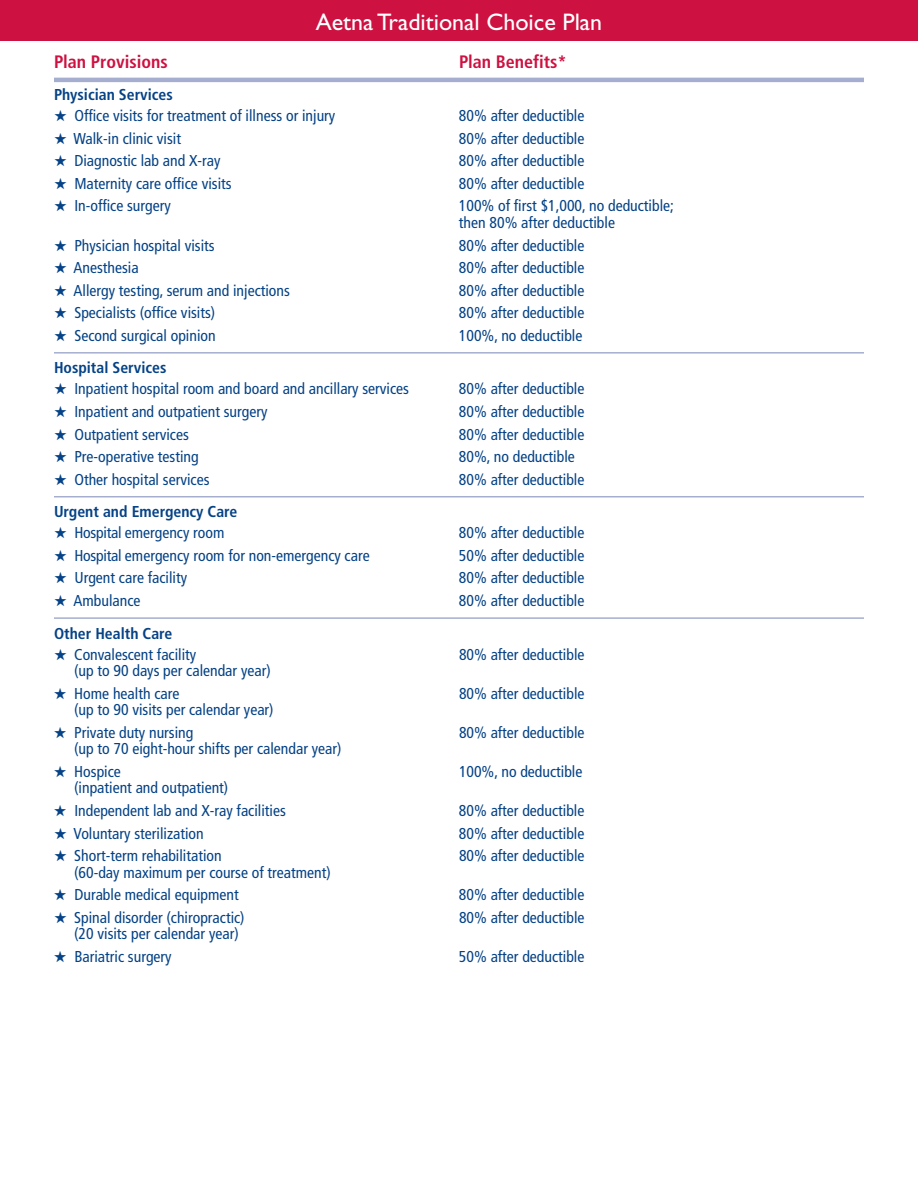
<style>
.page{position:relative;width:918px;height:1188px;background:#fff}
.page>*{position:absolute;margin:0;border:0;box-sizing:border-box;transform-origin:0 0}
.t1{font:24px "Gill Sans";color:#fff}
.t2{font:700 condensed 18px "Frutiger";color:#cd1141}
.t3{font:condensed 15.75px/16.5px "Frutiger";color:#054286}
.t4{font:700 condensed 15.75px "Frutiger";color:#054286}
</style>
<div class="page">
<hr style="left:54px;top:78px;width:810px;height:4px;background:#a6aecf">
<hr style="left:54px;top:352px;width:810px;height:2px;background:#a6aecf">
<hr style="left:54px;top:496px;width:810px;height:1px;background:#a6aecf">
<hr style="left:54px;top:617px;width:810px;height:2px;background:#a6aecf">
<div style="left:0;top:0;width:918px;height:41px;background:#cd1141"></div>
<h1 class="t1" style="left:316px;top:13px;width:288px">Aetna Traditional Choice Plan</h1>
<p class="t2" style="left:54px;top:54px;width:115px">Plan Provisions</p>
<p class="t2" style="left:459px;top:54px;width:109px">Plan Benefits*</p>
<p class="t4" style="left:54px;top:88px;width:120px">Physician Services</p>
<p class="t3" style="left:54px;top:109px;width:283px">★ Office visits for treatment of illness or injury</p>
<p class="t3" style="left:459px;top:109px;width:127px">80% after deductible</p>
<p class="t3" style="left:54px;top:131px;width:129px">★ Walk-in clinic visit</p>
<p class="t3" style="left:459px;top:131px;width:127px">80% after deductible</p>
<p class="t3" style="left:54px;top:154px;width:168px">★ Diagnostic lab and X-ray</p>
<p class="t3" style="left:459px;top:154px;width:127px">80% after deductible</p>
<p class="t3" style="left:54px;top:176px;width:179px">★ Maternity care office visits</p>
<p class="t3" style="left:459px;top:176px;width:127px">80% after deductible</p>
<p class="t3" style="left:54px;top:199px;width:118px">★ In-office surgery</p>
<p class="t3" style="left:459px;top:199px;width:216px">100% of first $1,000, no deductible; then 80% after deductible</p>
<p class="t3" style="left:54px;top:238px;width:162px">★ Physician hospital visits</p>
<p class="t3" style="left:459px;top:238px;width:127px">80% after deductible</p>
<p class="t3" style="left:54px;top:261px;width:86px">★ Anesthesia</p>
<p class="t3" style="left:459px;top:261px;width:127px">80% after deductible</p>
<p class="t3" style="left:54px;top:283px;width:237px">★ Allergy testing, serum and injections</p>
<p class="t3" style="left:459px;top:283px;width:127px">80% after deductible</p>
<p class="t3" style="left:54px;top:306px;width:163px">★ Specialists (office visits)</p>
<p class="t3" style="left:459px;top:306px;width:127px">80% after deductible</p>
<p class="t3" style="left:54px;top:328px;width:163px">★ Second surgical opinion</p>
<p class="t3" style="left:459px;top:328px;width:125px">100%, no deductible</p>
<p class="t4" style="left:54px;top:362px;width:114px">Hospital Services</p>
<p class="t3" style="left:54px;top:382px;width:357px">★ Inpatient hospital room and board and ancillary services</p>
<p class="t3" style="left:459px;top:382px;width:127px">80% after deductible</p>
<p class="t3" style="left:54px;top:405px;width:215px">★ Inpatient and outpatient surgery</p>
<p class="t3" style="left:459px;top:405px;width:127px">80% after deductible</p>
<p class="t3" style="left:54px;top:427px;width:136px">★ Outpatient services</p>
<p class="t3" style="left:459px;top:427px;width:127px">80% after deductible</p>
<p class="t3" style="left:54px;top:450px;width:146px">★ Pre-operative testing</p>
<p class="t3" style="left:459px;top:450px;width:117px">80%, no deductible</p>
<p class="t3" style="left:54px;top:472px;width:157px">★ Other hospital services</p>
<p class="t3" style="left:459px;top:472px;width:127px">80% after deductible</p>
<p class="t4" style="left:54px;top:505px;width:185px">Urgent and Emergency Care</p>
<p class="t3" style="left:54px;top:526px;width:172px">★ Hospital emergency room</p>
<p class="t3" style="left:459px;top:526px;width:127px">80% after deductible</p>
<p class="t3" style="left:54px;top:548px;width:317px">★ Hospital emergency room for non-emergency care</p>
<p class="t3" style="left:459px;top:548px;width:127px">50% after deductible</p>
<p class="t3" style="left:54px;top:571px;width:135px">★ Urgent care facility</p>
<p class="t3" style="left:459px;top:571px;width:127px">80% after deductible</p>
<p class="t3" style="left:54px;top:594px;width:88px">★ Ambulance</p>
<p class="t3" style="left:459px;top:594px;width:127px">80% after deductible</p>
<p class="t4" style="left:54px;top:627px;width:120px">Other Health Care</p>
<p class="t3" style="left:54px;top:647px;width:144px">★ Convalescent facility</p>
<p class="t3" style="left:459px;top:647px;width:127px">80% after deductible</p>
<p class="t3" style="left:74px;top:664px;width:198px">(up to 90 days per calendar year)</p>
<p class="t3" style="left:54px;top:686px;width:127px">★ Home health care</p>
<p class="t3" style="left:459px;top:686px;width:127px">80% after deductible</p>
<p class="t3" style="left:74px;top:703px;width:201px">(up to 90 visits per calendar year)</p>
<p class="t3" style="left:54px;top:725px;width:141px">★ Private duty nursing</p>
<p class="t3" style="left:459px;top:725px;width:127px">80% after deductible</p>
<p class="t3" style="left:74px;top:742px;width:269px">(up to 70 eight-hour shifts per calendar year)</p>
<p class="t3" style="left:54px;top:764px;width:68px">★ Hospice</p>
<p class="t3" style="left:459px;top:764px;width:125px">100%, no deductible</p>
<p class="t3" style="left:74px;top:781px;width:156px">(inpatient and outpatient)</p>
<p class="t3" style="left:54px;top:803px;width:233px">★ Independent lab and X-ray facilities</p>
<p class="t3" style="left:459px;top:803px;width:127px">80% after deductible</p>
<p class="t3" style="left:54px;top:826px;width:151px">★ Voluntary sterilization</p>
<p class="t3" style="left:459px;top:826px;width:127px">80% after deductible</p>
<p class="t3" style="left:54px;top:849px;width:169px">★ Short-term rehabilitation</p>
<p class="t3" style="left:459px;top:849px;width:127px">80% after deductible</p>
<p class="t3" style="left:74px;top:865px;width:258px">(60-day maximum per course of treatment)</p>
<p class="t3" style="left:54px;top:888px;width:186px">★ Durable medical equipment</p>
<p class="t3" style="left:459px;top:888px;width:127px">80% after deductible</p>
<p class="t3" style="left:54px;top:910px;width:192px">★ Spinal disorder (chiropractic)</p>
<p class="t3" style="left:459px;top:910px;width:127px">80% after deductible</p>
<p class="t3" style="left:74px;top:927px;width:166px">(20 visits per calendar year)</p>
<p class="t3" style="left:54px;top:949px;width:119px">★ Bariatric surgery</p>
<p class="t3" style="left:459px;top:949px;width:127px">50% after deductible</p>
</div>
